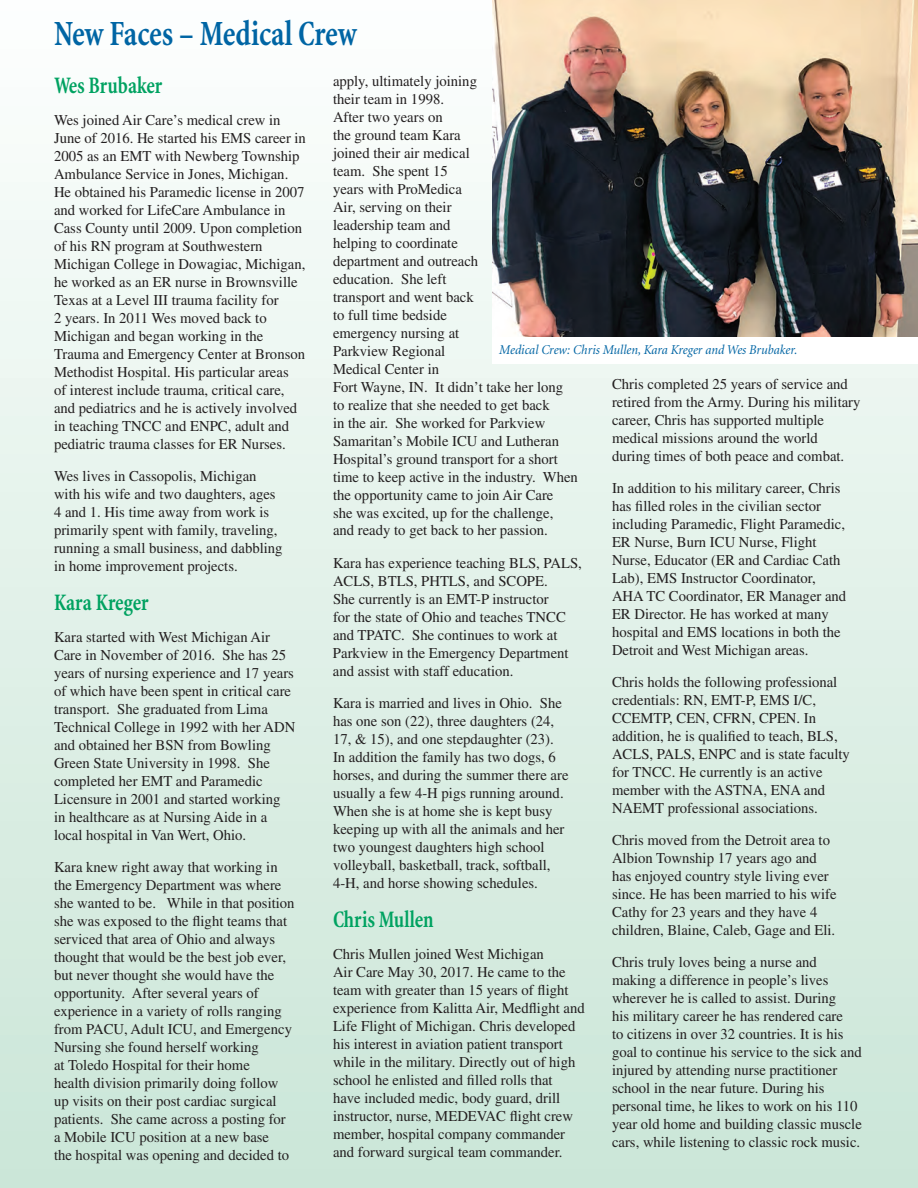
<style>
.page{position:relative;width:918px;height:1188px;background:#fff}
.page>*{position:absolute;margin:0;border:0;box-sizing:border-box;transform-origin:0 0}
.t1{font:700 condensed 36px "Minion";letter-spacing:-.005em;color:#0065a4;scale:.85 1}
.t2{font:700 condensed 24px "Minion";letter-spacing:-.005em;color:#00a261;scale:.85 1}
.t3{font:15px/18px "Times";color:#231f20}
.t4{font:italic 13.5px "Minion";color:#0065a4;scale:.94 1}
</style>
<div class="page">
<div style="left:0;top:0;width:918px;height:1188px;background:linear-gradient(to bottom,#fcfefd,#cae5d7)"></div>
<img style="left:492px;top:0;width:426px;height:338px">
<div style="left:492px;top:338px;width:426px;height:26px;background:#fff"></div>
<h1 class="t1" style="left:54px;top:14px;width:358px">New Faces – Medical Crew</h1>
<h2 class="t2" style="left:54px;top:72px;width:129px">Wes Brubaker</h2>
<p class="t3" style="left:54px;top:111px;width:254px">Wes joined Air Care’s medical crew in June of 2016. He started his EMS career in 2005 as an EMT with Newberg Township Ambulance Service in Jones, Michigan.<br>He obtained his Paramedic license in 2007 and worked for LifeCare Ambulance in Cass County until 2009. Upon completion of his RN program at Southwestern Michigan College in Dowagiac, Michigan, he worked as an ER nurse in Brownsville Texas at a Level III trauma facility for<br>2 years. In 2011 Wes moved back to Michigan and began working in the Trauma and Emergency Center at Bronson Methodist Hospital. His particular areas<br>of interest include trauma, critical care, and pediatrics and he is actively involved in teaching TNCC and ENPC, adult and pediatric trauma classes for ER Nurses.</p>
<p class="t3" style="left:54px;top:467px;width:230px">Wes lives in Cassopolis, Michigan with his wife and two daughters, ages 4 and 1. His time away from work is primarily spent with family, traveling, running a small business, and dabbling in home improvement projects.</p>
<h2 class="t2" style="left:54px;top:589px;width:113px">Kara Kreger</h2>
<p class="t3" style="left:54px;top:628px;width:243px">Kara started with West Michigan Air Care in November of 2016. She has 25 years of nursing experience and 17 years of which have been spent in critical care transport. She graduated from Lima Technical College in 1992 with her ADN and obtained her BSN from Bowling Green State University in 1998. She completed her EMT and Paramedic Licensure in 2001 and started working in healthcare as at Nursing Aide in a local hospital in Van Wert, Ohio.</p>
<p class="t3" style="left:54px;top:858px;width:242px">Kara knew right away that working in the Emergency Department was where she wanted to be. While in that position she was exposed to the flight teams that serviced that area of Ohio and always thought that would be the best job ever, but never thought she would have the opportunity. After several years of experience in a variety of rolls ranging from PACU, Adult ICU, and Emergency Nursing she found herself working<br>at Toledo Hospital for their home<br>health division primarily doing follow up visits on their post cardiac surgical patients. She came across a posting for a Mobile ICU position at a new base<br>the hospital was opening and decided to</p>
<p class="t3" style="left:333px;top:71px;width:246px">apply, ultimately joining<br>their team in 1998.<br>After two years on<br>the ground team Kara<br>joined their air medical<br>team. She spent 15<br>years with ProMedica<br>Air, serving on their<br>leadership team and<br>helping to coordinate<br>department and outreach<br>education. She left<br>transport and went back<br>to full time bedside<br>emergency nursing at<br>Parkview Regional<br>Medical Center in<br>Fort Wayne, IN. It didn’t take her long to realize that she needed to get back<br>in the air. She worked for Parkview<br>Samaritan’s Mobile ICU and Lutheran<br>Hospital’s ground transport for a short time to keep active in the industry. When the opportunity came to join Air Care<br>she was excited, up for the challenge, and ready to get back to her passion.</p>
<p class="t3" style="left:333px;top:553px;width:250px">Kara has experience teaching BLS, PALS, ACLS, BTLS, PHTLS, and SCOPE.<br>She currently is an EMT-P instructor<br>for the state of Ohio and teaches TNCC and TPATC. She continues to work at Parkview in the Emergency Department and assist with staff education.</p>
<p class="t3" style="left:333px;top:693px;width:237px">Kara is married and lives in Ohio. She has one son (22), three daughters (24, 17, &amp; 15), and one stepdaughter (23).<br>In addition the family has two dogs, 6 horses, and during the summer there are usually a few 4-H pigs running around.<br>When she is at home she is kept busy keeping up with all the animals and her two youngest daughters high school volleyball, basketball, track, softball, 4-H, and horse showing schedules.</p>
<h2 class="t2" style="left:333px;top:906px;width:120px">Chris Mullen</h2>
<p class="t3" style="left:333px;top:945px;width:253px">Chris Mullen joined West Michigan<br>Air Care May 30, 2017. He came to the team with greater than 15 years of flight experience from Kalitta Air, Medflight and Life Flight of Michigan. Chris developed his interest in aviation patient transport while in the military. Directly out of high school he enlisted and filled rolls that<br>have included medic, body guard, drill instructor, nurse, MEDEVAC flight crew member, hospital company commander and forward surgical team commander.</p>
<p class="t4" style="left:499px;top:343px;width:319px">Medical Crew: Chris Mullen, Kara Kreger and Wes Brubaker.</p>
<p class="t3" style="left:612px;top:375px;width:250px">Chris completed 25 years of service and retired from the Army. During his military career, Chris has supported multiple medical missions around the world<br>during times of both peace and combat.</p>
<p class="t3" style="left:612px;top:479px;width:236px">In addition to his military career, Chris has filled roles in the civilian sector including Paramedic, Flight Paramedic, ER Nurse, Burn ICU Nurse, Flight Nurse, Educator (ER and Cardiac Cath Lab), EMS Instructor Coordinator, AHA TC Coordinator, ER Manager and ER Director. He has worked at many hospital and EMS locations in both the Detroit and West Michigan areas.</p>
<p class="t3" style="left:612px;top:673px;width:239px">Chris holds the following professional credentials: RN, EMT-P, EMS I/C, CCEMTP, CEN, CFRN, CPEN. In addition, he is qualified to teach, BLS, ACLS, PALS, ENPC and is state faculty for TNCC. He currently is an active member with the ASTNA, ENA and NAEMT professional associations.</p>
<p class="t3" style="left:612px;top:831px;width:226px">Chris moved from the Detroit area to Albion Township 17 years ago and has enjoyed country style living ever since. He has been married to his wife Cathy for 23 years and they have 4 children, Blaine, Caleb, Gage and Eli.</p>
<p class="t3" style="left:612px;top:953px;width:251px">Chris truly loves being a nurse and making a difference in people’s lives wherever he is called to assist. During<br>his military career he has rendered care<br>to citizens in over 32 countries. It is his goal to continue his service to the sick and injured by attending nurse practitioner school in the near future. During his personal time, he likes to work on his 110 year old home and building classic muscle cars, while listening to classic rock music.</p>
</div>
